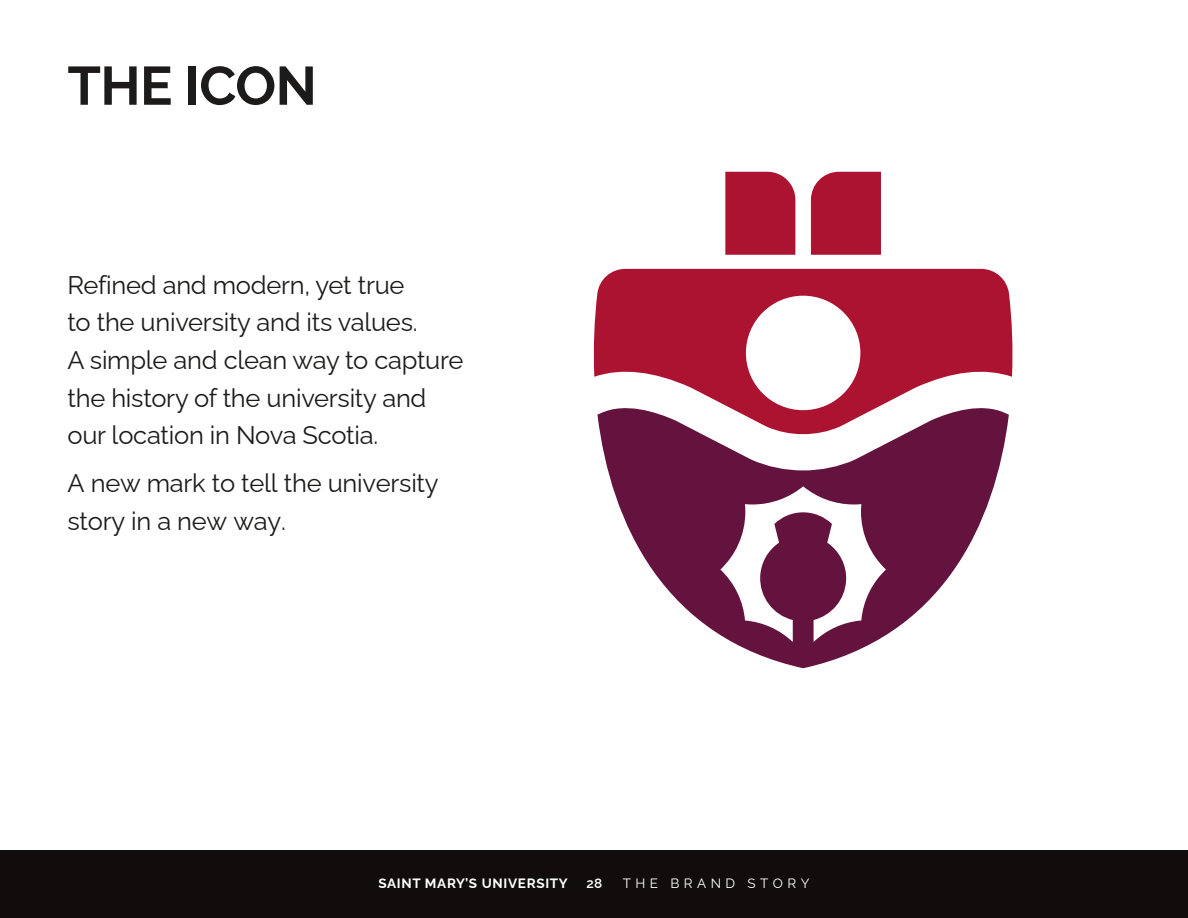
<style>
.page{position:relative;width:1188px;height:918px;background:#fff}
.page>*{position:absolute;margin:0;border:0;box-sizing:border-box;transform-origin:0 0}
.t1{font:700 54px "Raleway";letter-spacing:-.01em;color:#1c1b1a}
.t2{font:25.5px/37.5px "Raleway";letter-spacing:-.01em;color:#1c1b1a}
.t3{font:700 13.5px "Raleway";letter-spacing:.05em;color:#fff}
.t4{font:13.5px "Raleway";letter-spacing:.33em;color:#fff}
.t5{font:600 13.5px "Raleway";color:#fff}
</style>
<div class="page">
<div style="left:0;top:850px;width:1188px;height:68px;background:#100d0c"></div>
<div style="left:725px;top:172px;width:70px;height:83px;background:#ac1331"></div>
<div style="left:811px;top:172px;width:70px;height:83px;background:#ac1331"></div>
<svg style="left:600px;top:437px;width:406px;height:231px;fill:#64123e"></svg>
<svg style="left:594px;top:269px;width:418px;height:168px;fill:#ac1331"></svg>
<h1 class="t1" style="left:68px;top:43px;width:251px">THE ICON</h1>
<p class="t2" style="left:68px;top:263px;width:397px">Refined and modern, yet true<br>to the university and its values.<br>A simple and clean way to capture the history of the university and our location in Nova Scotia.</p>
<p class="t2" style="left:68px;top:462px;width:373px">A new mark to tell the university story in a new way.</p>
<p class="t3" style="left:378px;top:872px;width:191px">SAINT MARY’S UNIVERSITY</p>
<p class="t5" style="left:587px;top:872px;width:17px">28</p>
<p class="t4" style="left:623px;top:872px;width:188px">THE BRAND STORY</p>
</div>
